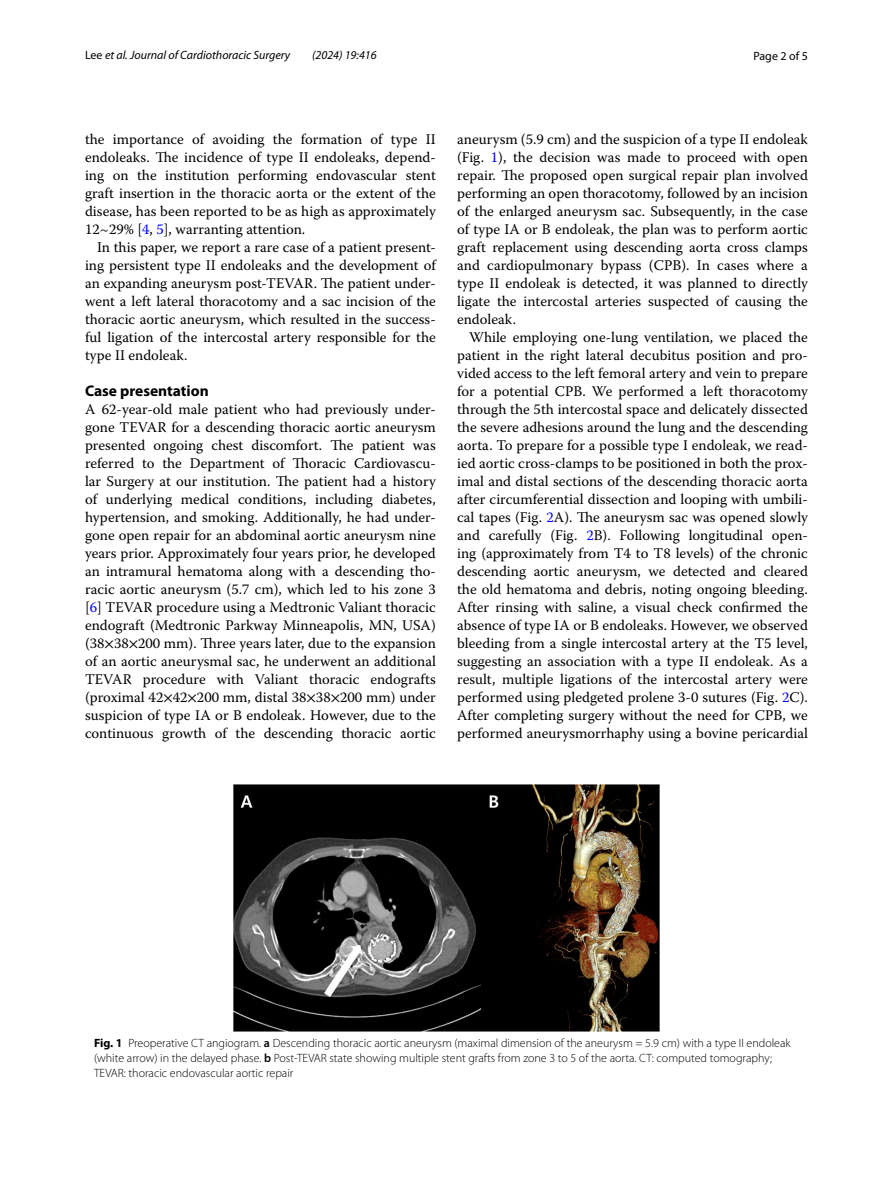
<style>
.page{position:relative;width:893px;height:1187px;background:#fff}
.page>*{position:absolute;margin:0;border:0;box-sizing:border-box;transform-origin:0 0}
.t1{font:700 15.45px "Myriad Pro";color:#000}
.t2{font:14.7px/18px "Warnock Pro";color:#000;text-align:justify}
.t3{font:300 12px/15px "Myriad Pro";color:#000}
.t4{font:italic 12px "Myriad Pro";color:#000}
.t5{font:12px "Myriad Pro";color:#000}
.s1{font-style:normal}
.s2{color:#00f}
.s3{font-family:"STIX"}
.s4{font-weight:700}
.s5{font-weight:600}
</style>
<div class="page">
<img style="left:234px;top:784px;width:425px;height:247px">
<p class="t4" style="left:85px;top:48px;width:207px"><span class="s1">Lee</span> et al. Journal of Cardiothoracic Surgery</p>
<p class="t4" style="left:312px;top:48px;width:66px">(2024) 19:416</p>
<p class="t5" style="left:753px;top:48px;width:56px">Page 2 of 5</p>
<p class="t2" style="left:85px;top:130px;width:352px">the importance of avoiding the formation of type II endoleaks. The incidence of type II endoleaks, depend&shy;ing on the institution performing endovascular stent graft insertion in the thoracic aorta or the extent of the disease, has been reported to be as high as approximately 12~29% [<span class="s2">4</span>, <span class="s2">5</span>], warranting attention.</p>
<p class="t2" style="left:85px;top:238px;width:352px;text-indent:12px">In this paper, we report a rare case of a patient present&shy;ing persistent type II endoleaks and the development of an expanding aneurysm post-TEVAR. The patient under&shy;went a left lateral thoracotomy and a sac incision of the thoracic aortic aneurysm, which resulted in the success&shy;ful ligation of the intercostal artery responsible for the type II endoleak.</p>
<p class="t1" style="left:85px;top:380px;width:125px">Case presentation</p>
<p class="t2" style="left:85px;top:400px;width:352px">A 62-year-old male patient who had previously under&shy;gone TEVAR for a descending thoracic aortic aneurysm presented ongoing chest discomfort. The patient was referred to the Department of Thoracic Cardiovascu&shy;lar Surgery at our institution. The patient had a history of underlying medical conditions, including diabetes, hypertension, and smoking. Additionally, he had under&shy;gone open repair for an abdominal aortic aneurysm nine years prior. Approximately four years prior, he developed an intramural hematoma along with a descending tho&shy;racic aortic aneurysm (5.7 cm), which led to his zone 3 [<span class="s2">6</span>] TEVAR procedure using a Medtronic Valiant thoracic endograft (Medtronic Parkway Minneapolis, MN, USA) (38<span class="s3">×</span>38<span class="s3">×</span>200 mm). Three years later, due to the expansion of an aortic aneurysmal sac, he underwent an additional TEVAR procedure with Valiant thoracic endografts (proximal 42<span class="s3">×</span>42<span class="s3">×</span>200 mm, distal 38<span class="s3">×</span>38<span class="s3">×</span>200 mm) under suspicion of type IA or B endoleak. However, due to the continuous growth of the descending thoracic aortic</p>
<p class="t2" style="left:457px;top:130px;width:352px">aneurysm (5.9 cm) and the suspicion of a type II endoleak (Fig. <span class="s2">1</span>), the decision was made to proceed with open repair. The proposed open surgical repair plan involved performing an open thoracotomy, followed by an incision of the enlarged aneurysm sac. Subsequently, in the case of type IA or B endoleak, the plan was to perform aortic graft replacement using descending aorta cross clamps and cardiopulmonary bypass (CPB). In cases where a type II endoleak is detected, it was planned to directly ligate the intercostal arteries suspected of causing the endoleak.</p>
<p class="t2" style="left:457px;top:327px;width:352px;text-indent:12px">While employing one-lung ventilation, we placed the patient in the right lateral decubitus position and pro&shy;vided access to the left femoral artery and vein to prepare for a potential CPB. We performed a left thoracotomy through the 5th intercostal space and delicately dissected the severe adhesions around the lung and the descending aorta. To prepare for a possible type I endoleak, we read&shy;ied aortic cross-clamps to be positioned in both the prox&shy;imal and distal sections of the descending thoracic aorta after circumferential dissection and looping with umbili&shy;cal tapes (Fig. <span class="s2">2</span>A). The aneurysm sac was opened slowly and carefully (Fig. <span class="s2">2</span>B). Following longitudinal open&shy;ing (approximately from T4 to T8 levels) of the chronic descending aortic aneurysm, we detected and cleared the old hematoma and debris, noting ongoing bleeding.<br>After rinsing with saline, a visual check confirmed the absence of type IA or B endoleaks. However, we observed bleeding from a single intercostal artery at the T5 level, suggesting an association with a type II endoleak. As a result, multiple ligations of the intercostal artery were performed using pledgeted prolene 3-0 sutures (Fig. <span class="s2">2</span>C).<br>After completing surgery without the need for CPB, we performed aneurysmorrhaphy using a bovine pericardial</p>
<p class="t3" style="left:94px;top:1035px;width:698px"><span class="s4">Fig. 1</span> Preoperative CT angiogram. <span class="s5">a</span> Descending thoracic aortic aneurysm (maximal dimension of the aneurysm = 5.9 cm) with a type II endoleak (white arrow) in the delayed phase. <span class="s5">b</span> Post-TEVAR state showing multiple stent grafts from zone 3 to 5 of the aorta. CT: computed tomography;<br>TEVAR: thoracic endovascular aortic repair</p>
</div>
